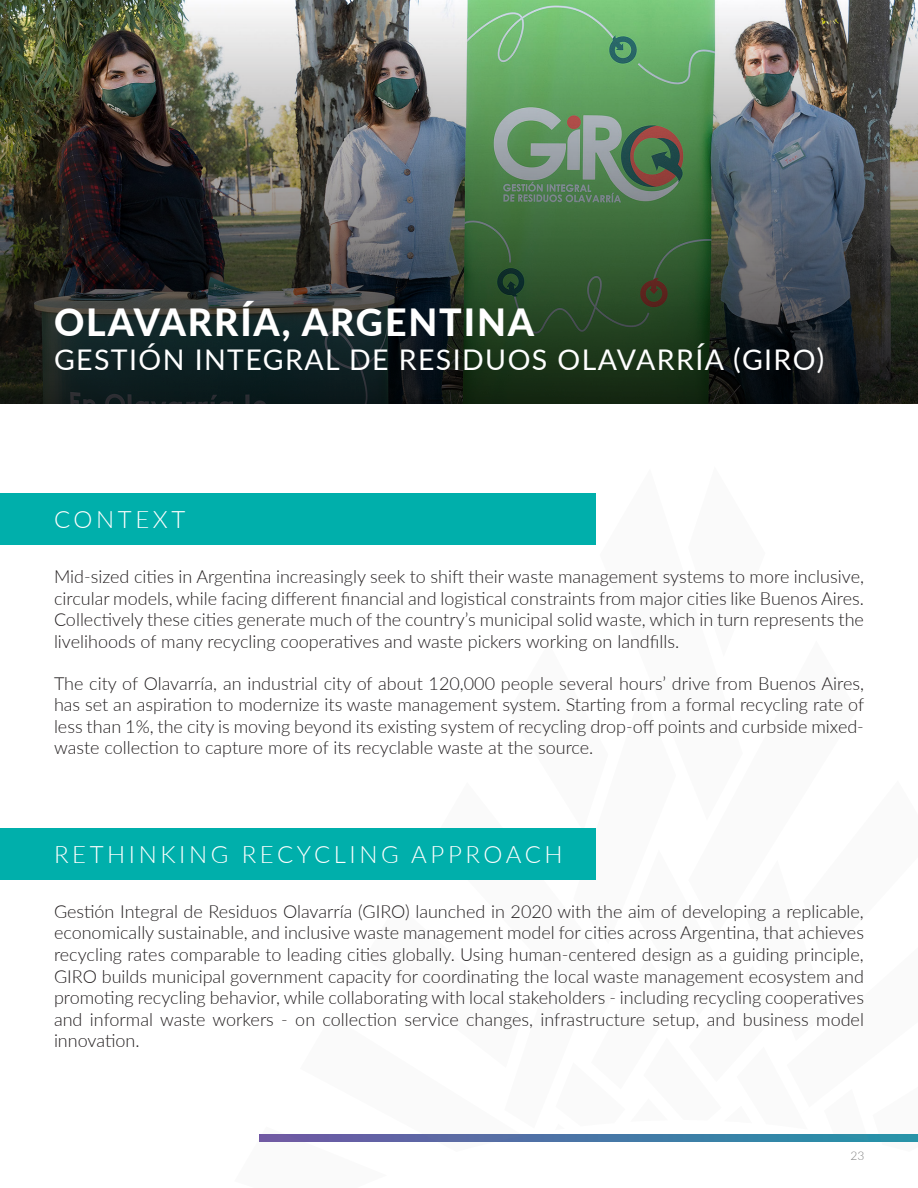
<style>
.page{position:relative;width:918px;height:1188px;background:#fff}
.page>*{position:absolute;margin:0;border:0;box-sizing:border-box;transform-origin:0 0}
.Headings_1{font:800 37.5px "Lato";letter-spacing:.05em;color:#fff}
.Headings_1-2{font:28.5px "Lato";letter-spacing:.05em;color:#fff}
.t1{font:300 24px "Lato";letter-spacing:.15em;color:#fff}
.Body_text{font:300 18px/21.6px "Lato";color:#231f20;text-align:justify}
.t2{font:300 12px "Lato";color:#828282}
</style>
<div class="page">
<svg style="left:259px;top:493px;width:659px;height:649px"></svg>
<img style="left:0;top:0;width:918px;height:403px">
<div style="left:0;top:493px;width:595px;height:52px;background:#00afab"></div>
<div style="left:0;top:828px;width:595px;height:52px;background:#00afab"></div>
<p class="Headings_1" style="left:54px;top:295px;width:482px">OLAVARRÍA, ARGENTINA</p>
<p class="Headings_1-2" style="left:54px;top:340px;width:772px">GESTIÓN INTEGRAL DE RESIDUOS OLAVARRÍA (GIRO)</p>
<p class="t1" style="left:54px;top:503px;width:133px">CONTEXT</p>
<p class="Body_text" style="left:54px;top:565px;width:811px">Mid-sized cities in Argentina increasingly seek to shift their waste management systems to more inclusive, circular models, while facing different financial and logistical constraints from major cities like Buenos Aires.<br>Collectively these cities generate much of the country’s municipal solid waste, which in turn represents the livelihoods of many recycling cooperatives and waste pickers working on landfills.</p>
<p class="Body_text" style="left:54px;top:672px;width:812px">The city of Olavarría, an industrial city of about 120,000 people several hours’ drive from Buenos Aires, has set an aspiration to modernize its waste management system. Starting from a formal recycling rate of less than 1%, the city is moving beyond its existing system of recycling drop-off points and curbside mixed&shy;waste collection to capture more of its recyclable waste at the source.</p>
<p class="t1" style="left:54px;top:838px;width:510px">RETHINKING RECYCLING APPROACH</p>
<p class="Body_text" style="left:54px;top:900px;width:811px">Gestión Integral de Residuos Olavarría (GIRO) launched in 2020 with the aim of developing a replicable, economically sustainable, and inclusive waste management model for cities across Argentina, that achieves recycling rates comparable to leading cities globally. Using human-centered design as a guiding principle, GIRO builds municipal government capacity for coordinating the local waste management ecosystem and promoting recycling behavior, while collaborating with local stakeholders - including recycling cooperatives and informal waste workers - on collection service changes, infrastructure setup, and business model innovation.</p>
<p class="t2" style="left:851px;top:1148px;width:15px">23</p>
</div>
